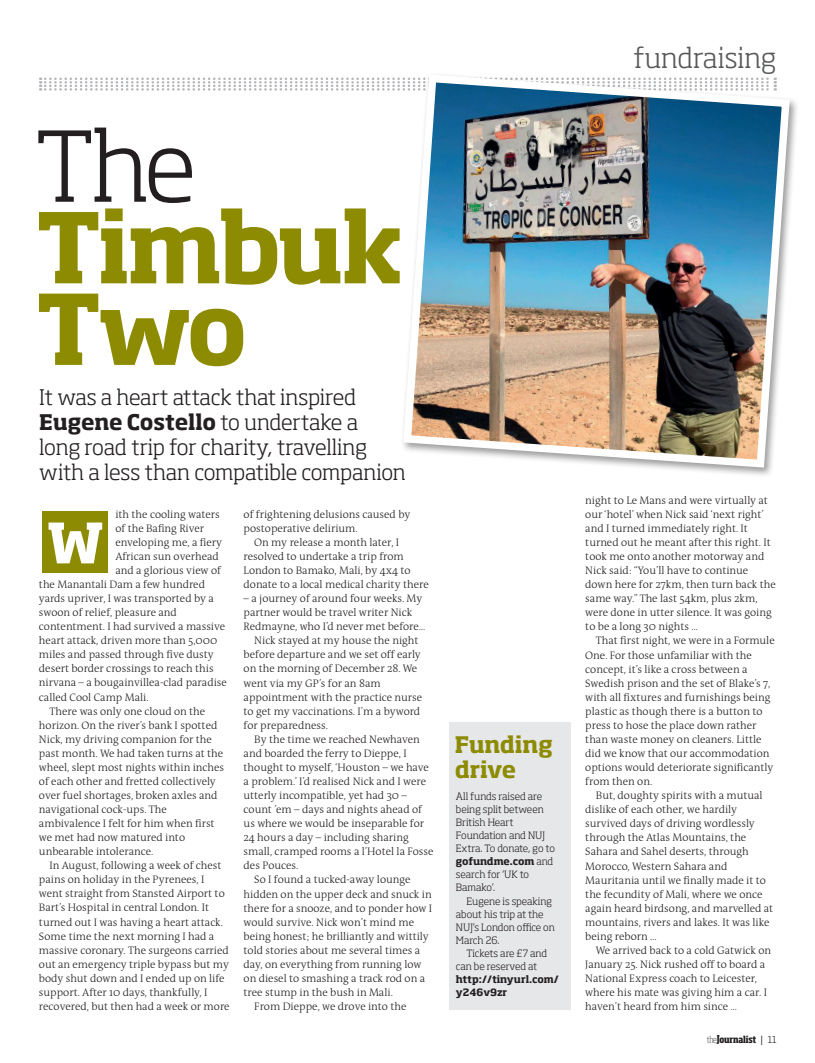
<style>
.page{position:relative;width:815px;height:1063px;background:#fff}
.page>*{position:absolute;margin:0;border:0;box-sizing:border-box;transform-origin:0 0}
.t1{font:700 96px/81.6px "Soho Pro";letter-spacing:-.05em;color:#8d8b02}
.t2{font:300 96px "Soho Pro";color:#231f20}
.t3{font:700 55px "Soho Pro";color:#fff}
.t4{font:300 27.5px "Soho Pro";letter-spacing:-.005em;color:#57585a}
.t5{font:700 22.5px/25px "Soho Pro";letter-spacing:-.01em;color:#8d8b02}
.t6{font:300 21.25px/25px "Soho Pro";letter-spacing:-.01em;color:#231f20}
.t7{font:300 11px/14.1px "The Antiqua B3";color:#231f20}
.t8{font:300 10px/13.1px "Soho Pro";letter-spacing:-.005em;color:#231f20}
.t9{font:700 10px/13.1px "Soho Pro";color:#231f20}
.t10{font:800 condensed 9.38px "Soho Pro";letter-spacing:-.025em;color:#231f20}
.s1{font-weight:700}
.s2{font-weight:200}
.s3{font-family:"The Antiqua B6";font-weight:600;font-stretch:normal}
.s4{font-weight:300;font-stretch:normal}
</style>
<div class="page">
<div style="left:43px;top:511px;width:65px;height:62px;background:#8d8b02"></div>
<svg style="left:40px;top:78px;width:359px;height:13px"></svg>
<div style="left:449px;top:723px;width:121px;height:287px;background:#e6e7e9"></div>
<img style="left:399px;top:75px;width:395px;height:397px">
<h1 class="t2" style="left:35px;top:92px;width:162px">The</h1>
<h1 class="t1" style="left:35px;top:201px;width:370px">Timbuk<br>Two</h1>
<h3 class="t6" style="left:39px;top:383px;width:368px">It was a heart attack that inspired <span class="s1">Eugene Costello</span> to undertake a<br>long road trip for charity, travelling with a less than compatible companion</h3>
<p class="t7" style="left:115px;top:507px;width:106px">ith the cooling waters</p>
<p class="t7" style="left:115px;top:521px;width:90px">of the Bafing River</p>
<p class="t7" style="left:115px;top:535px;width:108px">enveloping me, a fiery</p>
<p class="t7" style="left:115px;top:550px;width:105px">African sun overhead</p>
<p class="t7" style="left:115px;top:564px;width:107px">and a glorious view of</p>
<p class="t7" style="left:39px;top:578px;width:168px">the Manantali Dam a few hundred</p>
<p class="t7" style="left:39px;top:592px;width:177px">yards upriver, I was transported by a</p>
<p class="t7" style="left:39px;top:606px;width:139px">swoon of relief, pleasure and</p>
<p class="t7" style="left:39px;top:620px;width:188px">contentment. I had survived a massive</p>
<p class="t7" style="left:39px;top:634px;width:180px">heart attack, driven more than 5,000</p>
<p class="t7" style="left:39px;top:648px;width:176px">miles and passed through five dusty</p>
<p class="t7" style="left:39px;top:662px;width:176px">desert border crossings to reach this</p>
<p class="t7" style="left:39px;top:676px;width:189px">nirvana – a bougainvillea-clad paradise</p>
<p class="t7" style="left:39px;top:690px;width:111px">called Cool Camp Mali.</p>
<p class="t7" style="left:50px;top:704px;width:157px">There was only one cloud on the</p>
<p class="t7" style="left:39px;top:718px;width:180px">horizon. On the river’s bank I spotted</p>
<p class="t7" style="left:39px;top:732px;width:175px">Nick, my driving companion for the</p>
<p class="t7" style="left:39px;top:746px;width:186px">past month. We had taken turns at the</p>
<p class="t7" style="left:39px;top:761px;width:187px">wheel, slept most nights within inches</p>
<p class="t7" style="left:39px;top:775px;width:178px">of each other and fretted collectively</p>
<p class="t7" style="left:39px;top:789px;width:180px">over fuel shortages, broken axles and</p>
<p class="t7" style="left:39px;top:803px;width:130px">navigational cock-ups. The</p>
<p class="t7" style="left:39px;top:817px;width:177px">ambivalence I felt for him when first</p>
<p class="t7" style="left:39px;top:831px;width:148px">we met had now matured into</p>
<p class="t7" style="left:39px;top:845px;width:116px">unbearable intolerance.</p>
<p class="t7" style="left:50px;top:859px;width:173px">In August, following a week of chest</p>
<p class="t7" style="left:39px;top:873px;width:167px">pains on holiday in the Pyrenees, I</p>
<p class="t7" style="left:39px;top:887px;width:187px">went straight from Stansted Airport to</p>
<p class="t7" style="left:39px;top:901px;width:172px">Bart’s Hospital in central London. It</p>
<p class="t7" style="left:39px;top:915px;width:186px">turned out I was having a heart attack.</p>
<p class="t7" style="left:39px;top:929px;width:177px">Some time the next morning I had a</p>
<p class="t7" style="left:39px;top:943px;width:191px">massive coronary. The surgeons carried</p>
<p class="t7" style="left:39px;top:957px;width:192px">out an emergency triple bypass but my</p>
<p class="t7" style="left:39px;top:972px;width:187px">body shut down and I ended up on life</p>
<p class="t7" style="left:39px;top:986px;width:170px">support. After 10 days, thankfully, I</p>
<p class="t7" style="left:39px;top:1000px;width:192px">recovered, but then had a week or more</p>
<h2 class="t3" style="left:47px;top:503px;width:59px">W</h2>
<p class="t7" style="left:244px;top:507px;width:168px">of frightening delusions caused by postoperative delirium.</p>
<p class="t7" style="left:244px;top:536px;width:187px;text-indent:11px">On my release a month later, I resolved to undertake a trip from London to Bamako, Mali, by 4x4 to donate to a local medical charity there</p>
<p class="t7" style="left:244px;top:592px;width:180px">– a journey of around four weeks. My</p>
<p class="t7" style="left:244px;top:606px;width:170px">partner would be travel writer Nick</p>
<p class="t7" style="left:244px;top:620px;width:184px">Redmayne, who I’d never met before…</p>
<p class="t7" style="left:254px;top:634px;width:166px">Nick stayed at my house the night</p>
<p class="t7" style="left:244px;top:648px;width:179px">before departure and we set off early</p>
<p class="t7" style="left:244px;top:662px;width:175px">on the morning of December 28. We</p>
<p class="t7" style="left:244px;top:676px;width:139px">went via my GP’s for an 8am</p>
<p class="t7" style="left:244px;top:690px;width:180px">appointment with the practice nurse</p>
<p class="t7" style="left:244px;top:704px;width:178px">to get my vaccinations. I’m a byword</p>
<p class="t7" style="left:244px;top:718px;width:86px">for preparedness.</p>
<p class="t7" style="left:254px;top:733px;width:167px">By the time we reached Newhaven</p>
<p class="t7" style="left:244px;top:747px;width:165px">and boarded the ferry to Dieppe, I</p>
<p class="t7" style="left:244px;top:761px;width:187px">thought to myself, ‘Houston – we have</p>
<p class="t7" style="left:244px;top:775px;width:184px">a problem.’ I’d realised Nick and I were</p>
<p class="t7" style="left:244px;top:789px;width:165px">utterly incompatible, yet had 30 –</p>
<p class="t7" style="left:244px;top:803px;width:180px">count ’em – days and nights ahead of</p>
<p class="t7" style="left:244px;top:817px;width:182px">us where we would be inseparable for</p>
<p class="t7" style="left:244px;top:831px;width:167px">24 hours a day – including sharing</p>
<p class="t7" style="left:244px;top:845px;width:191px">small, cramped rooms a l’Hotel la Fosse</p>
<p class="t7" style="left:244px;top:859px;width:56px">des Pouces.</p>
<p class="t7" style="left:254px;top:873px;width:158px">So I found a tucked-away lounge</p>
<p class="t7" style="left:244px;top:887px;width:190px">hidden on the upper deck and snuck in</p>
<p class="t7" style="left:244px;top:901px;width:190px">there for a snooze, and to ponder how I</p>
<p class="t7" style="left:244px;top:915px;width:172px">would survive. Nick won’t mind me</p>
<p class="t7" style="left:244px;top:929px;width:187px">being honest; he brilliantly and wittily</p>
<p class="t7" style="left:244px;top:943px;width:178px">told stories about me several times a</p>
<p class="t7" style="left:244px;top:958px;width:179px">day, on everything from running low</p>
<p class="t7" style="left:244px;top:972px;width:183px">on diesel to smashing a track rod on a</p>
<p class="t7" style="left:244px;top:986px;width:151px">tree stump in the bush in Mali.</p>
<p class="t7" style="left:254px;top:1000px;width:154px">From Dieppe, we drove into the</p>
<h3 class="t5" style="left:455px;top:731px;width:100px">Funding drive</h3>
<p class="t8" style="left:456px;top:788px;width:100px">All funds raised are being split between<br>British Heart<br>Foundation and NUJ<br>Extra. To donate, go to <span class="s1">gofundme.com</span> and search for ‘UK to<br>Bamako’.</p>
<p class="t8" style="left:456px;top:893px;width:100px;text-indent:11px">Eugene is speaking about his trip at the<br>NUJ’s London office on<br>March 26.</p>
<p class="t8" style="left:456px;top:946px;width:93px;text-indent:11px">Tickets are £7 and can be reserved at</p>
<p class="t9" style="left:456px;top:972px;width:104px">http://tinyurl.com/ y246v9zr</p>
<h3 class="t4" style="left:633px;top:36px;width:145px">fundraising</h3>
<p class="t7" style="left:585px;top:494px;width:192px">night to Le Mans and were virtually at our ‘hotel’ when Nick said ‘next right’ and I turned immediately right. It turned out he meant after this right. It took me onto another motorway and Nick said: “You’ll have to continue down here for 27km, then turn back the same way.” The last 54km, plus 2km, were done in utter silence. It was going to be a long 30 nights …</p>
<p class="t7" style="left:585px;top:634px;width:191px;text-indent:11px">That first night, we were in a Formule One. For those unfamiliar with the concept, it’s like a cross between a Swedish prison and the set of Blake’s 7, with all fixtures and furnishings being plastic as though there is a button to press to hose the place down rather than waste money on cleaners. Little did we know that our accommodation options would deteriorate significantly from then on.</p>
<p class="t7" style="left:585px;top:789px;width:189px;text-indent:11px">But, doughty spirits with a mutual dislike of each other, we hardily survived days of driving wordlessly through the Atlas Mountains, the Sahara and Sahel deserts, through Morocco, Western Sahara and Mauritania until we finally made it to the fecundity of Mali, where we once again heard birdsong, and marvelled at mountains, rivers and lakes. It was like being reborn …</p>
<p class="t7" style="left:585px;top:944px;width:187px;text-indent:11px">We arrived back to a cold Gatwick on January 25. Nick rushed off to board a National Express coach to Leicester, where his mate was giving him a car. I haven’t heard from him since …</p>
<p class="t10" style="left:707px;top:1033px;width:71px"><span class="s2">the</span>Journalist <span class="s3">|</span> <span class="s4">11</span></p>
</div>
